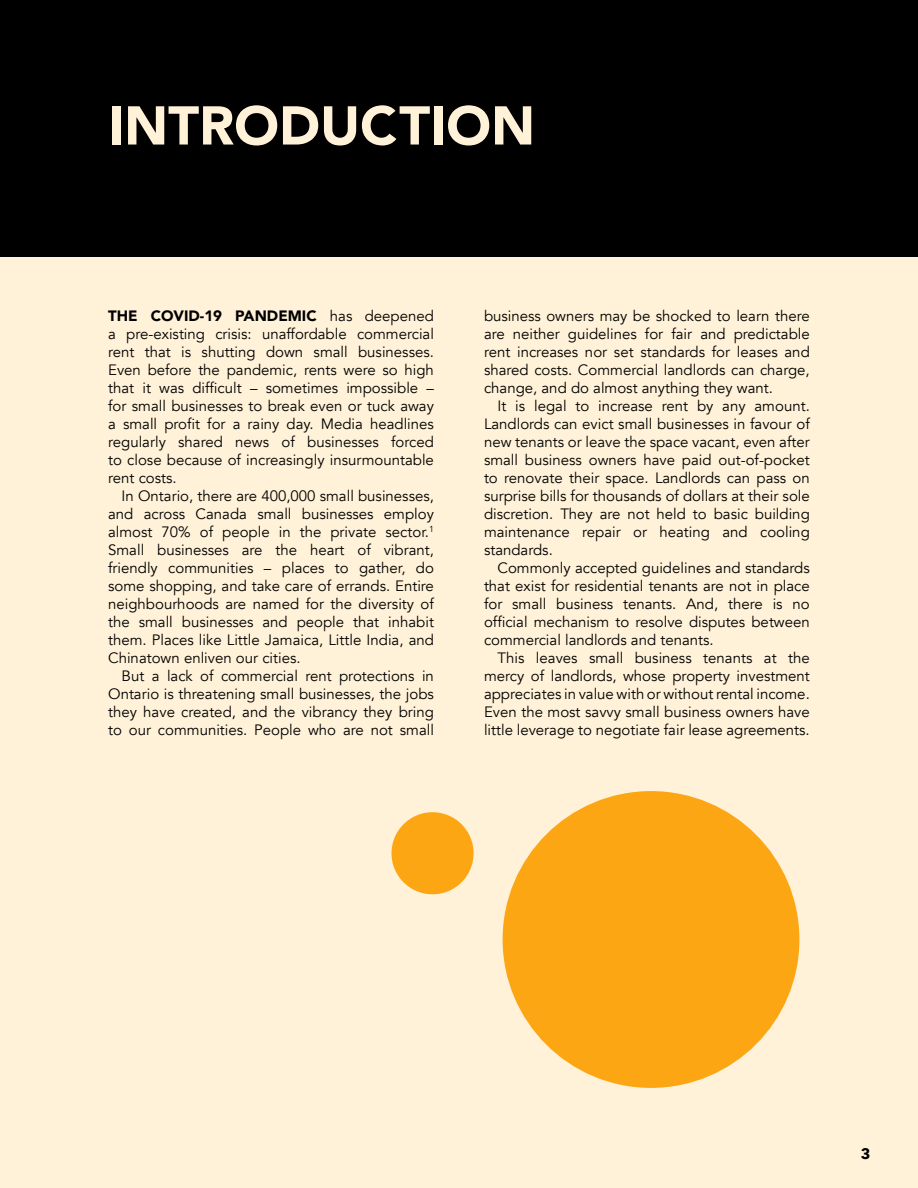
<style>
.page{position:relative;width:918px;height:1188px;background:#fff2d8}
.page>*{position:absolute;margin:0;border:0;box-sizing:border-box;transform-origin:0 0}
.t1{font:900 54px "Avenir";color:#fff2d8}
.t2{font:15px/18px "Avenir";color:#000;text-align:justify}
.t3{font:700 15px "Avenir Next";color:#000101}
.s1{font-weight:900}
</style>
<div class="page">
<div style="left:0;top:0;width:918px;height:256px;background:#000"></div>
<div style="left:503px;top:791px;width:296px;height:297px;background:#fca613;border-radius:50%"></div>
<div style="left:391px;top:812px;width:83px;height:82px;background:#fca613;border-radius:50%"></div>
<h1 class="t1" style="left:108px;top:79px;width:428px">INTRODUCTION</h1>
<p class="t2" style="left:108px;top:307px;width:327px"><span class="s1">THE COVID-19 PANDEMIC</span> has deepened a pre-existing crisis: unaffordable commercial rent that is shutting down small businesses.<br>Even before the pandemic, rents were so high that it was difficult – sometimes impossible – for small businesses to break even or tuck away a small profit for a rainy day. Media headlines regularly shared news of businesses forced to close because of increasingly insurmountable rent costs.</p>
<p class="t2" style="left:108px;top:487px;width:327px;text-indent:14px">In Ontario, there are 400,000 small businesses, and across Canada small businesses employ almost 70% of people in the private sector.<sup>1<br></sup>Small businesses are the heart of vibrant, friendly communities – places to gather, do some shopping, and take care of errands. Entire neighbourhoods are named for the diversity of the small businesses and people that inhabit them. Places like Little Jamaica, Little India, and Chinatown enliven our cities.</p>
<p class="t2" style="left:108px;top:667px;width:327px;text-indent:14px">But a lack of commercial rent protections in Ontario is threatening small businesses, the jobs they have created, and the vibrancy they bring to our communities. People who are not small</p>
<p class="t2" style="left:484px;top:307px;width:327px">business owners may be shocked to learn there are neither guidelines for fair and predictable rent increases nor set standards for leases and shared costs. Commercial landlords can charge, change, and do almost anything they want.</p>
<p class="t2" style="left:484px;top:397px;width:327px;text-indent:14px">It is legal to increase rent by any amount.<br>Landlords can evict small businesses in favour of new tenants or leave the space vacant, even after small business owners have paid out-of-pocket to renovate their space. Landlords can pass on surprise bills for thousands of dollars at their sole discretion. They are not held to basic building maintenance repair or heating and cooling standards.</p>
<p class="t2" style="left:484px;top:559px;width:327px;text-indent:14px">Commonly accepted guidelines and standards that exist for residential tenants are not in place for small business tenants. And, there is no official mechanism to resolve disputes between commercial landlords and tenants.</p>
<p class="t2" style="left:484px;top:649px;width:327px;text-indent:14px">This leaves small business tenants at the mercy of landlords, whose property investment appreciates in value with or without rental income.<br>Even the most savvy small business owners have little leverage to negotiate fair lease agreements.</p>
<p class="t3" style="left:861px;top:1140px;width:11px">3</p>
</div>
